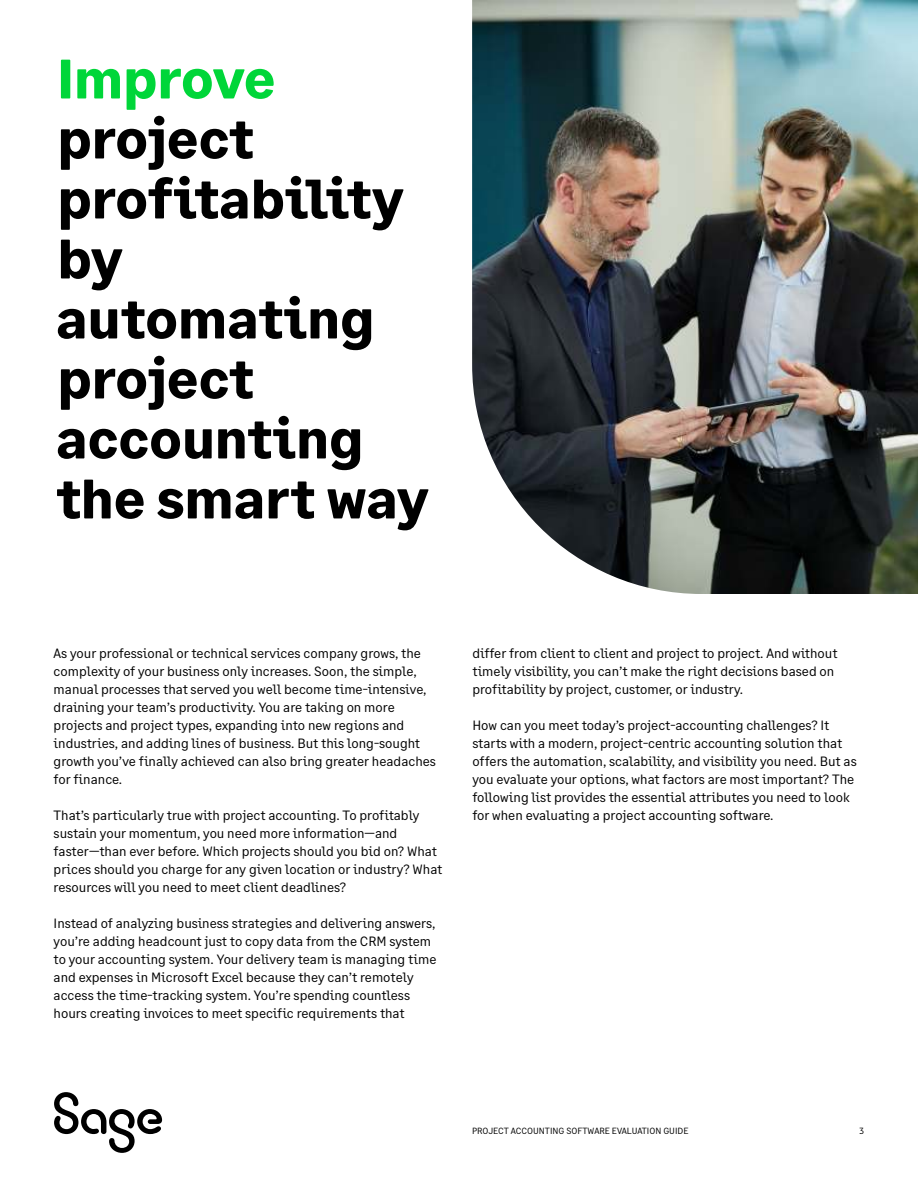
<style>
.page{position:relative;width:918px;height:1188px;background:#fff}
.page>*{position:absolute;margin:0;border:0;box-sizing:border-box;transform-origin:0 0}
.t1{font:700 55.5px/60px "Sage Text";color:#000}
.t2{font:700 55.5px "Sage Text";letter-spacing:-.01em;color:#00d639}
.t3{font:13.5px/18px "Sage Text";color:#000}
.t4{font:9px "Sage Text";color:#000}
</style>
<div class="page">
<img style="left:472px;top:0;width:446px;height:594px">
<svg style="left:54px;top:1092px;width:108px;height:61px"></svg>
<h1 class="t2" style="left:57px;top:56px;width:220px">Improve</h1>
<h1 class="t1" style="left:56px;top:113px;width:374px">project profitability by automating project accounting the smart way</h1>
<p class="t3" style="left:54px;top:646px;width:384px">As your professional or technical services company grows, the complexity of your business only increases . Soon, the simple, manual processes that served you well become time-intensive, draining your team’s productivity . You are taking on more projects and project types, expanding into new regions and industries, and adding lines of business . But this long-sought growth you’ve finally achieved can also bring greater headaches for finance .</p>
<p class="t3" style="left:54px;top:808px;width:390px">That’s particularly true with project accounting . To profitably sustain your momentum, you need more information—and faster—than ever before . Which projects should you bid on? What prices should you charge for any given location or industry? What resources will you need to meet client deadlines?</p>
<p class="t3" style="left:54px;top:916px;width:384px">Instead of analyzing business strategies and delivering answers, you’re adding headcount just to copy data from the CRM system to your accounting system . Your delivery team is managing time and expenses in Microsoft Excel because they can’t remotely access the time-tracking system . You’re spending countless hours creating invoices to meet specific requirements that</p>
<p class="t3" style="left:472px;top:646px;width:367px">differ from client to client and project to project . And without timely visibility, you can’t make the right decisions based on profitability by project, customer, or industry .</p>
<p class="t3" style="left:472px;top:718px;width:386px">How can you meet today’s project-accounting challenges? It starts with a modern, project-centric accounting solution that offers the automation, scalability, and visibility you need . But as you evaluate your options, what factors are most important? The following list provides the essential attributes you need to look for when evaluating a project accounting software .</p>
<p class="t4" style="left:472px;top:1127px;width:218px">PROJECT ACCOUNTING SOFTWARE EVALUATION GUIDE</p>
<p class="t4" style="left:859px;top:1127px;width:6px">3</p>
</div>
